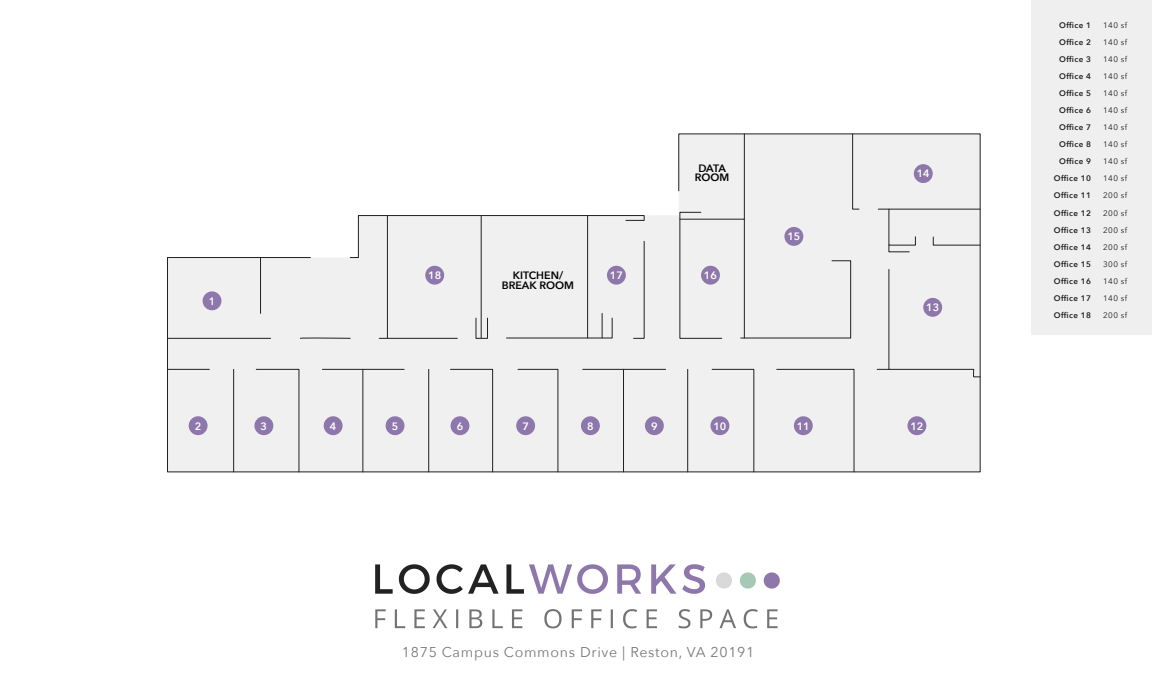
<style>
.page{position:relative;width:1152px;height:684px;background:#fff}
.page>*{position:absolute;margin:0;border:0;box-sizing:border-box;transform-origin:0 0}
.t1{font:14.2px "Avenir Next";letter-spacing:.05em;color:#797979}
.t2{font:600 10.7px "Avenir Next";color:#fff}
.t3{font:600 10.7px/9.8px "Avenir Next";color:#000;text-align:center}
.t4{font:600 8px/17.1px "Avenir Next";letter-spacing:.05em;color:#231f20;text-align:right}
.t5{font:8px/17.1px "Avenir Next";letter-spacing:.065em;color:#231f20;text-align:justify}
.s1{font-style:inherit}
</style>
<div class="page">
<div style="left:1031px;top:0;width:121px;height:335px;background:#efefef"></div>
<img style="left:375px;top:564px;width:405px;height:65px">
<svg style="left:167px;top:133px;width:814px;height:340px"></svg>
<hr style="left:260px;top:258px;width:1px;height:55px;background:#231f20">
<hr style="left:168px;top:338px;width:103px;height:1px;background:#231f20">
<svg style="left:299px;top:215px;width:346px;height:124px"></svg>
<div style="left:476px;top:318px;width:12px;height:21px;border:1px solid #231f20"></div>
<div style="left:679px;top:133px;width:181px;height:206px;background:#f0f0f0"></div>
<hr style="left:878px;top:209px;width:102px;height:1px;background:#231f20">
<svg style="left:933px;top:236px;width:48px;height:10px"></svg>
<svg style="left:888px;top:208px;width:28px;height:45px"></svg>
<div style="left:877px;top:269px;width:104px;height:109px;background:#f0f0f0"></div>
<hr style="left:687px;top:369px;width:1px;height:103px;background:#231f20">
<hr style="left:623px;top:369px;width:1px;height:103px;background:#231f20">
<hr style="left:428px;top:369px;width:1px;height:103px;background:#231f20">
<hr style="left:362px;top:369px;width:1px;height:103px;background:#231f20">
<hr style="left:233px;top:369px;width:1px;height:103px;background:#231f20">
<svg style="left:711px;top:369px;width:44px;height:104px"></svg>
<div style="left:776px;top:369px;width:79px;height:104px;background:#f0f0f0"></div>
<hr style="left:168px;top:369px;width:41px;height:1px;background:#231f20">
<svg style="left:255px;top:369px;width:45px;height:104px"></svg>
<hr style="left:322px;top:369px;width:82px;height:1px;background:#231f20">
<div style="left:450px;top:369px;width:43px;height:104px;background:#f0f0f0"></div>
<svg style="left:517px;top:369px;width:42px;height:104px"></svg>
<hr style="left:583px;top:369px;width:83px;height:1px;background:#231f20">
<div style="left:203px;top:291px;width:18px;height:19px;background:#8e77ab;border-radius:50%"></div>
<div style="left:189px;top:416px;width:19px;height:19px;background:#8e77ab;border-radius:50%"></div>
<div style="left:254px;top:416px;width:19px;height:19px;background:#8e77ab;border-radius:50%"></div>
<div style="left:324px;top:416px;width:19px;height:19px;background:#8e77ab;border-radius:50%"></div>
<div style="left:386px;top:416px;width:18px;height:19px;background:#8e77ab;border-radius:50%"></div>
<div style="left:451px;top:416px;width:18px;height:19px;background:#8e77ab;border-radius:50%"></div>
<div style="left:516px;top:416px;width:19px;height:19px;background:#8e77ab;border-radius:50%"></div>
<div style="left:581px;top:416px;width:19px;height:19px;background:#8e77ab;border-radius:50%"></div>
<div style="left:645px;top:416px;width:19px;height:19px;background:#8e77ab;border-radius:50%"></div>
<div style="left:710px;top:416px;width:19px;height:19px;background:#8e77ab;border-radius:50%"></div>
<div style="left:794px;top:416px;width:19px;height:19px;background:#8e77ab;border-radius:50%"></div>
<div style="left:907px;top:416px;width:19px;height:19px;background:#8e77ab;border-radius:50%"></div>
<div style="left:923px;top:298px;width:19px;height:19px;background:#8e77ab;border-radius:50%"></div>
<div style="left:914px;top:164px;width:19px;height:19px;background:#8e77ab;border-radius:50%"></div>
<div style="left:784px;top:227px;width:19px;height:19px;background:#8e77ab;border-radius:50%"></div>
<div style="left:701px;top:266px;width:19px;height:19px;background:#8e77ab;border-radius:50%"></div>
<div style="left:607px;top:266px;width:19px;height:19px;background:#8e77ab;border-radius:50%"></div>
<div style="left:425px;top:266px;width:19px;height:19px;background:#8e77ab;border-radius:50%"></div>
<h2 class="t2" style="left:209px;top:294px;width:8px">1</h2>
<h2 class="t3" style="left:695px;top:163px;width:36px">DATA<br>ROOM</h2>
<h2 class="t3" style="left:502px;top:271px;width:74px">KITCHEN/<br>BREAK ROOM</h2>
<h2 class="t2" style="left:428px;top:268px;width:15px">18</h2>
<h2 class="t2" style="left:610px;top:268px;width:15px">17</h2>
<h2 class="t2" style="left:704px;top:268px;width:15px">16</h2>
<h2 class="t2" style="left:787px;top:230px;width:15px">15</h2>
<h2 class="t2" style="left:917px;top:167px;width:15px">14</h2>
<h2 class="t2" style="left:926px;top:300px;width:15px">13</h2>
<h2 class="t2" style="left:195px;top:419px;width:8px">2</h2>
<h2 class="t2" style="left:261px;top:419px;width:8px">3</h2>
<h2 class="t2" style="left:330px;top:419px;width:8px">4</h2>
<h2 class="t2" style="left:392px;top:419px;width:8px">5</h2>
<h2 class="t2" style="left:457px;top:419px;width:8px">6</h2>
<h2 class="t2" style="left:522px;top:419px;width:8px">7</h2>
<h2 class="t2" style="left:587px;top:419px;width:8px">8</h2>
<h2 class="t2" style="left:651px;top:419px;width:8px">9</h2>
<h2 class="t2" style="left:713px;top:419px;width:15px">10</h2>
<h2 class="t2" style="left:797px;top:419px;width:15px">11</h2>
<h2 class="t2" style="left:910px;top:419px;width:15px">12</h2>
<h1 class="t1" style="left:402px;top:643px;width:354px">1875 Campus Commons Drive | Reston, VA 20191</h1>
<p class="t4" style="left:1054px;top:16px;width:39px">Office 1<br>Office 2<br>Office 3<br>Office 4<br>Office 5<br>Office 6<br>Office 7<br>Office 8<br>Office 9<br>Office 10<br>Office 11<br>Office 12<br>Office 13<br>Office 14<br>Office 15<br>Office 16<br>Office 17<br>Office 18</p>
<p class="t5" style="left:1103px;top:16px;width:26px">140 <span class="s1">sf </span>140 <span class="s1">sf </span>140 <span class="s1">sf </span>140 <span class="s1">sf </span>140 <span class="s1">sf </span>140 <span class="s1">sf </span>140 <span class="s1">sf </span>140 <span class="s1">sf </span>140 <span class="s1">sf </span>140 <span class="s1">sf </span>200 <span class="s1">sf </span>200 <span class="s1">sf </span>200 <span class="s1">sf </span>200 <span class="s1">sf </span>300 <span class="s1">sf </span>140 <span class="s1">sf </span>140 <span class="s1">sf </span>200 <span class="s1">sf</span></p>
</div>
